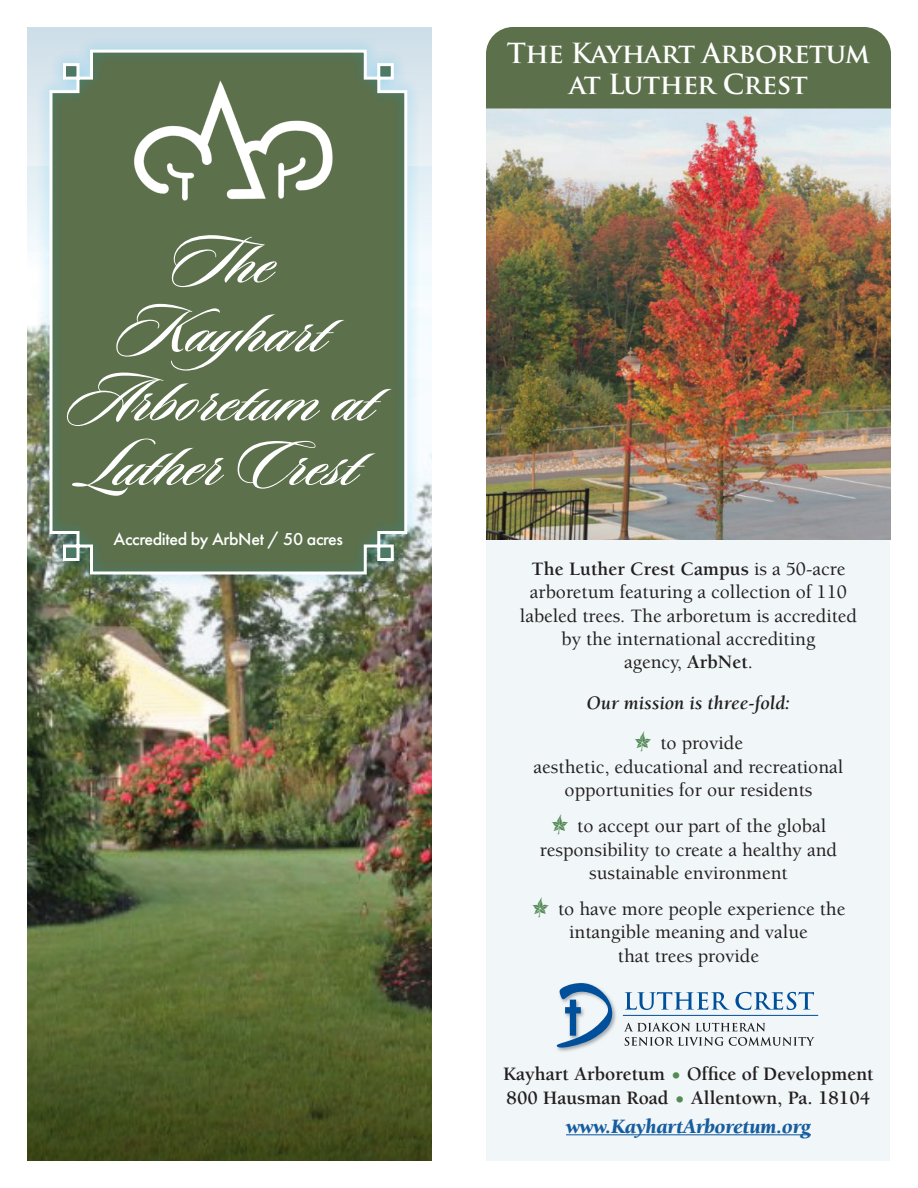
<style>
.page{position:relative;width:918px;height:1188px;background:#fff}
.page>*{position:absolute;margin:0;border:0;box-sizing:border-box;transform-origin:0 0}
.t1{font:69px/67.5px "Sloop Script Bold One";color:#fff;text-align:center}
.t2{font:700 27px/31.5px "Trajan Pro";letter-spacing:-.02em;color:#fff;text-align:center}
.t3{font:italic 900 21px "Berkeley";color:#175d9e}
.t4{font:500 19.5px/23.4px "Berkeley";color:#231f20;text-align:center}
.t5{font:700 19.5px/24px "Berkeley";color:#231f20}
.t6{font:italic 700 19.5px "Berkeley";color:#231f20}
.t7{font:500 18px "Futura PT";letter-spacing:-.02em;color:#fff}
.s1{font-weight:700}
.s2{font-weight:400;font-size:24px;color:#538a55}
</style>
<div class="page">
<div style="left:487px;top:531px;width:403px;height:630px;background:#f1f6f8"></div>
<svg style="left:625px;top:992px;width:104px;height:18px"></svg>
<svg style="left:735px;top:992px;width:79px;height:18px"></svg>
<img style="left:557px;top:1006px;width:59px;height:46px">
<svg style="left:556px;top:983px;width:58px;height:66px"></svg>
<hr style="left:623px;top:1015px;width:195px;height:1px;background:#0153a0">
<svg style="left:624px;top:1023px;width:191px;height:23px"></svg>
<img style="left:27px;top:253px;width:405px;height:908px">
<svg style="left:27px;top:859px;width:405px;height:301px;background:#556432"></svg>
<img style="left:486px;top:108px;width:405px;height:432px">
<div style="left:486px;top:27px;width:405px;height:81px;background:#5c704b"></div>
<div style="left:27px;top:27px;width:405px;height:226px;background:linear-gradient(to bottom,#d0dfe8,#f2f9fc)"></div>
<hr style="left:566px;top:1134px;width:245px;height:1px;background:#175d9e">
<div style="left:37px;top:37px;width:383px;height:550px;background:#00aeef;opacity:.5"></div>
<svg style="left:48px;top:48px;width:361px;height:528px;background:#708568"></svg>
<div style="left:64px;top:232px;width:339px;height:276px;background:#5c704b"></div>
<img style="left:128px;top:71px;width:210px;height:140px">
<h1 class="t1" style="left:68px;top:234px;width:308px">Th e<br>Kayhart<br>Arboretum at<br>Luther Crest</h1>
<p class="t7" style="left:114px;top:528px;width:231px">Accredited by ArbNet / 50 acres</p>
<h2 class="t2" style="left:507px;top:38px;width:365px">The Kayhart Arboretum at Luther Crest</h2>
<p class="t4" style="left:520px;top:557px;width:339px"><span class="s1">The Luther Crest Campus</span> is a 50-acre arboretum featuring a collection of 110 labeled trees. The arboretum is accredited by the international accrediting<br>agency, <span class="s1">ArbNet</span>.</p>
<p class="t6" style="left:587px;top:692px;width:205px">Our mission is three-fold:</p>
<p class="t4" style="left:660px;top:732px;width:84px">to provide</p>
<p class="t4" style="left:534px;top:755px;width:311px">aesthetic, educational and recreational</p>
<p class="t4" style="left:565px;top:779px;width:249px">opportunities for our residents</p>
<p class="t4" style="left:577px;top:815px;width:250px">to accept our part of the global</p>
<p class="t4" style="left:540px;top:838px;width:299px">responsibility to create a healthy and</p>
<p class="t4" style="left:589px;top:862px;width:200px">sustainable environment</p>
<p class="t4" style="left:558px;top:898px;width:289px">to have more people experience the</p>
<p class="t4" style="left:569px;top:921px;width:240px">intangible meaning and value</p>
<p class="t4" style="left:618px;top:944px;width:143px">that trees provide</p>
<p class="t5" style="left:503px;top:1062px;width:372px">Kayhart Arboretum <span class="s2">•</span> Office of Development<br>800 Hausman Road <span class="s2">•</span> Allentown, Pa. 18104</p>
<p class="t3" style="left:566px;top:1115px;width:246px">www.KayhartArboretum.org</p>
</div>
